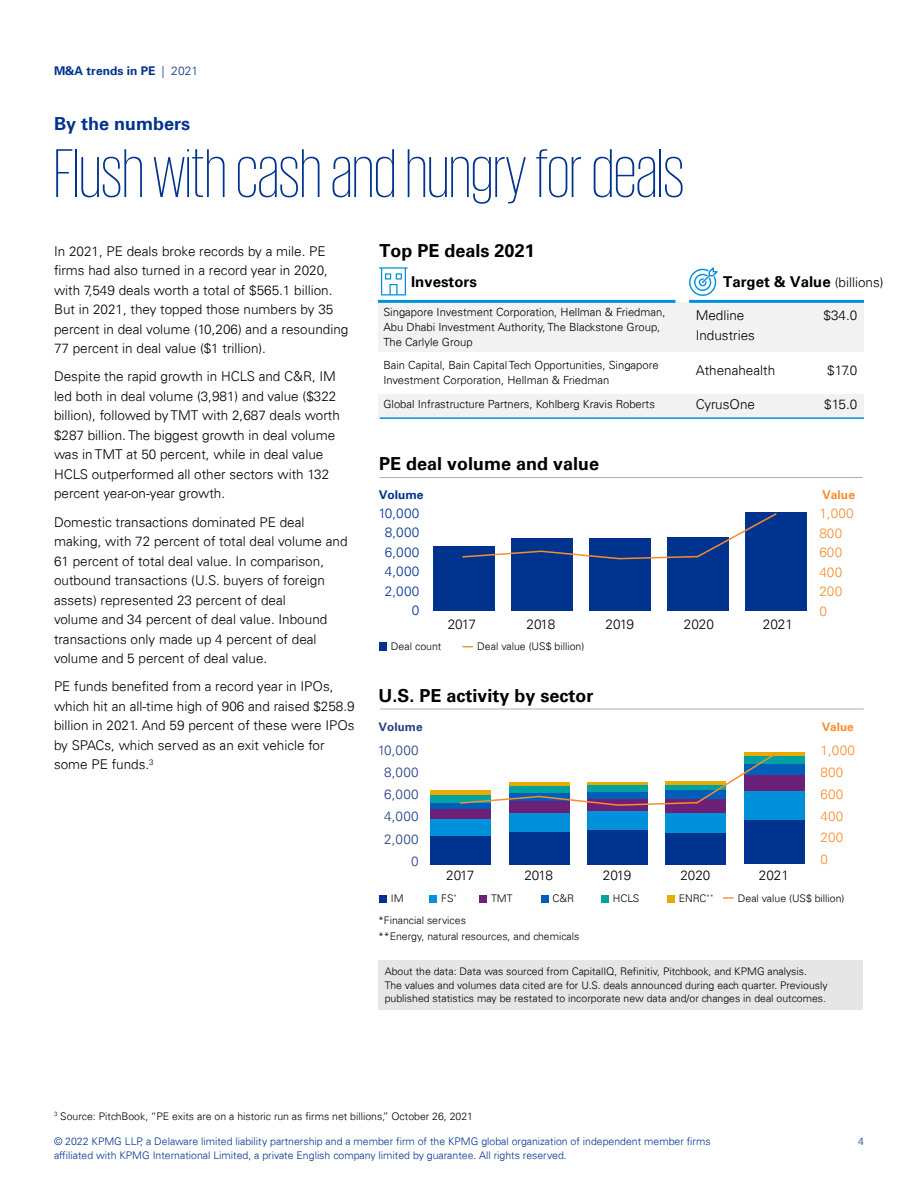
<style>
.page{position:relative;width:918px;height:1188px;background:#fff}
.page>*{position:absolute;margin:0;border:0;box-sizing:border-box;transform-origin:0 0}
.t1{font:200 70.5px "KPMG";color:#00338d}
.t2{font:700 18px "Univers";color:#000}
.t3{font:700 18px "Univers";color:#00338d}
.t4{font:700 15px "Univers";color:#000}
.t5{font:300 13.65px "Univers 45";letter-spacing:.02em;color:#00338d}
.t6{font:300 13.65px "Univers 45";color:#000}
.t7{font:300 13.65px "Univers 45";letter-spacing:.02em;color:#f68d2e}
.t8{font:300 13.5px/19.5px "Univers 45";color:#000}
.t9{font:300 13.5px/22.2px "Univers 45";letter-spacing:.02em;color:#253d85;text-align:justify}
.t10{font:300 13.5px "Univers 45";letter-spacing:.02em;color:#f68d2e}
.t11{font:700 12px "Univers";color:#00338d}
.t12{font:700 12px "Univers";color:#f68d2e}
.t13{font:700 11.85px "Univers";color:#253d85}
.t14{font:700 11.85px "Univers";color:#f68d2e}
.t15{font:300 11.25px/15px "Univers 45";color:#000}
.t16{font:300 10.5px/13.5px "Univers 45";color:#000}
.t17{font:300 10.5px "Univers 45";color:#00338d}
.s1{font-family:"Univers 45";font-weight:300}
.s2{font-family:"Univers 45";font-weight:300;font-size:13.5px}
</style>
<div class="page">
<div style="left:378px;top:303px;width:486px;height:49px;background:#f2f2f2"></div>
<div style="left:378px;top:393px;width:486px;height:24px;background:#f2f2f2"></div>
<hr style="left:378px;top:300px;width:298px;height:3px;background:#0091da">
<hr style="left:380px;top:417px;width:484px;height:2px;background:#0091da">
<hr style="left:689px;top:300px;width:175px;height:3px;background:#0091da">
<svg style="left:689px;top:267px;width:29px;height:29px"></svg>
<svg style="left:379px;top:267px;width:29px;height:28px"></svg>
<hr style="left:380px;top:477px;width:482px;height:1px;background:#b3b3b3">
<hr style="left:380px;top:708px;width:483px;height:1px;background:#b3b3b3">
<div style="left:379px;top:643px;width:8px;height:8px;background:#00338d"></div>
<div style="left:433px;top:546px;width:62px;height:65px;background:#00338d"></div>
<div style="left:511px;top:539px;width:62px;height:72px;background:#00338d"></div>
<div style="left:589px;top:539px;width:62px;height:72px;background:#00338d"></div>
<div style="left:667px;top:538px;width:62px;height:73px;background:#00338d"></div>
<div style="left:745px;top:512px;width:61px;height:99px;background:#00338d"></div>
<svg style="left:462px;top:513px;width:315px;height:47px"></svg>
<div style="left:378px;top:960px;width:485px;height:49px;background:#e6e6e6"></div>
<div style="left:431px;top:791px;width:60px;height:5px;background:#eaaa00"></div>
<div style="left:431px;top:796px;width:60px;height:7px;background:#00a3a1"></div>
<div style="left:431px;top:803px;width:60px;height:6px;background:#005eb8"></div>
<div style="left:431px;top:809px;width:60px;height:11px;background:#6d2077"></div>
<div style="left:431px;top:820px;width:60px;height:16px;background:#0091da"></div>
<div style="left:431px;top:836px;width:60px;height:28px;background:#00338d"></div>
<div style="left:509px;top:801px;width:60px;height:13px;background:#6d2077"></div>
<div style="left:509px;top:814px;width:60px;height:18px;background:#0091da"></div>
<div style="left:509px;top:832px;width:60px;height:32px;background:#00338d"></div>
<div style="left:587px;top:800px;width:60px;height:11px;background:#6d2077"></div>
<div style="left:587px;top:811px;width:60px;height:19px;background:#0091da"></div>
<div style="left:587px;top:830px;width:60px;height:34px;background:#00338d"></div>
<div style="left:666px;top:799px;width:60px;height:14px;background:#6d2077"></div>
<div style="left:666px;top:813px;width:60px;height:20px;background:#0091da"></div>
<div style="left:666px;top:833px;width:60px;height:31px;background:#00338d"></div>
<div style="left:744px;top:752px;width:60px;height:5px;background:#eaaa00"></div>
<div style="left:744px;top:757px;width:60px;height:7px;background:#00a3a1"></div>
<div style="left:744px;top:764px;width:60px;height:11px;background:#005eb8"></div>
<div style="left:744px;top:775px;width:60px;height:16px;background:#6d2077"></div>
<div style="left:744px;top:791px;width:60px;height:30px;background:#0091da"></div>
<div style="left:744px;top:821px;width:60px;height:43px;background:#00338d"></div>
<svg style="left:459px;top:753px;width:319px;height:54px"></svg>
<div style="left:379px;top:895px;width:7px;height:8px;background:#00338d"></div>
<div style="left:479px;top:895px;width:8px;height:8px;background:#6d2077"></div>
<div style="left:601px;top:895px;width:8px;height:8px;background:#00a3a1"></div>
<div style="left:541px;top:895px;width:7px;height:8px;background:#005eb8"></div>
<div style="left:667px;top:895px;width:8px;height:8px;background:#eaaa00"></div>
<div style="left:429px;top:895px;width:8px;height:8px;background:#0091da"></div>
<svg style="left:724px;top:897px;width:9px;height:2px"></svg>
<p class="t11" style="left:54px;top:64px;width:146px">M&amp;A trends in PE <span class="s1">| 2021</span></p>
<h2 class="t3" style="left:54px;top:113px;width:138px">By the numbers</h2>
<h1 class="t1" style="left:54px;top:140px;width:632px">Flush with cash and hungry for deals</h1>
<h2 class="t2" style="left:380px;top:240px;width:157px">Top PE deals 2021</h2>
<p class="t8" style="left:54px;top:241px;width:296px">In 2021, PE deals broke records by a mile. PE firms had also turned in a record year in 2020, with 7,549 deals worth a total of $565.1 billion.<br>But in 2021, they topped those numbers by 35 percent in deal volume (10,206) and a resounding 77 percent in deal value ($1 trillion).</p>
<p class="t8" style="left:54px;top:367px;width:287px">Despite the rapid growth in HCLS and C&amp;R, IM led both in deal volume (3,981) and value ($322 billion), followed by TMT with 2,687 deals worth $287 billion. The biggest growth in deal volume was in TMT at 50 percent, while in deal value HCLS outperformed all other sectors with 132 percent year-on-year growth.</p>
<p class="t8" style="left:54px;top:512px;width:295px">Domestic transactions dominated PE deal making, with 72 percent of total deal volume and 61 percent of total deal value. In comparison, outbound transactions (U.S. buyers of foreign assets) represented 23 percent of deal<br>volume and 34 percent of deal value. Inbound transactions only made up 4 percent of deal volume and 5 percent of deal value.</p>
<p class="t8" style="left:54px;top:677px;width:302px">PE funds benefited from a record year in IPOs, which hit an all-time high of 906 and raised $258.9 billion in 2021. And 59 percent of these were IPOs by SPACs, which served as an exit vehicle for some PE funds.<sup>3</sup></p>
<h2 class="t2" style="left:378px;top:685px;width:217px">U.S. PE activity by sector</h2>
<p class="t4" style="left:411px;top:273px;width:67px">Investors</p>
<p class="t4" style="left:723px;top:273px;width:162px">Target &amp; Value <span class="s2">(billions)</span></p>
<p class="t15" style="left:383px;top:304px;width:284px">Singapore Investment Corporation, Hellman &amp; Friedman,<br>Abu Dhabi Investment Authority, The Blackstone Group,<br>The Carlyle Group</p>
<p class="t15" style="left:383px;top:358px;width:277px">Bain Capital, Bain Capital Tech Opportunities, Singapore<br>Investment Corporation, Hellman &amp; Friedman</p>
<p class="t15" style="left:383px;top:396px;width:273px">Global Infrastructure Partners, Kohlberg Kravis Roberts</p>
<p class="t8" style="left:824px;top:306px;width:35px">$34.0</p>
<p class="t8" style="left:696px;top:306px;width:61px">Medline<br>Industries</p>
<p class="t8" style="left:696px;top:361px;width:81px">Athenahealth</p>
<p class="t8" style="left:696px;top:395px;width:61px">CyrusOne</p>
<p class="t8" style="left:827px;top:361px;width:31px">$17.0</p>
<p class="t8" style="left:824px;top:395px;width:35px">$15.0</p>
<h2 class="t2" style="left:379px;top:453px;width:222px">PE deal volume and value</h2>
<p class="t11" style="left:379px;top:487px;width:46px">Volume</p>
<p class="t12" style="left:822px;top:487px;width:34px">Value</p>
<p class="t5" style="left:378px;top:505px;width:43px">10,000</p>
<p class="t7" style="left:819px;top:505px;width:36px">1,000</p>
<p class="t5" style="left:385px;top:524px;width:36px">8,000</p>
<p class="t7" style="left:819px;top:525px;width:24px">800</p>
<p class="t5" style="left:385px;top:544px;width:36px">6,000</p>
<p class="t7" style="left:819px;top:544px;width:24px">600</p>
<p class="t5" style="left:385px;top:563px;width:36px">4,000</p>
<p class="t7" style="left:819px;top:564px;width:24px">400</p>
<p class="t5" style="left:385px;top:583px;width:36px">2,000</p>
<p class="t7" style="left:819px;top:583px;width:24px">200</p>
<p class="t5" style="left:412px;top:602px;width:9px">0</p>
<p class="t7" style="left:819px;top:603px;width:9px">0</p>
<p class="t6" style="left:448px;top:616px;width:30px">2017</p>
<p class="t6" style="left:527px;top:616px;width:30px">2018</p>
<p class="t6" style="left:606px;top:616px;width:30px">2019</p>
<p class="t6" style="left:684px;top:616px;width:32px">2020</p>
<p class="t6" style="left:763px;top:616px;width:32px">2021</p>
<p class="t16" style="left:391px;top:639px;width:52px">Deal count</p>
<p class="t16" style="left:477px;top:639px;width:109px">Deal value (US$ billion)</p>
<p class="t13" style="left:379px;top:719px;width:45px">Volume</p>
<p class="t14" style="left:822px;top:719px;width:34px">Value</p>
<p class="t9" style="left:378px;top:739px;width:42px">10,000</p>
<p class="t10" style="left:821px;top:742px;width:36px">1,000</p>
<p class="t10" style="left:821px;top:764px;width:24px">800</p>
<p class="t9" style="left:384px;top:761px;width:36px">8,000<br>6,000<br>4,000</p>
<p class="t10" style="left:821px;top:786px;width:24px">600</p>
<p class="t10" style="left:821px;top:808px;width:24px">400</p>
<p class="t9" style="left:384px;top:828px;width:36px">2,000</p>
<p class="t9" style="left:411px;top:850px;width:9px">0</p>
<p class="t8" style="left:446px;top:866px;width:30px">2017</p>
<p class="t8" style="left:524px;top:866px;width:30px">2018</p>
<p class="t8" style="left:603px;top:866px;width:30px">2019</p>
<p class="t8" style="left:680px;top:866px;width:32px">2020</p>
<p class="t8" style="left:759px;top:866px;width:32px">2021</p>
<p class="t10" style="left:821px;top:830px;width:24px">200</p>
<p class="t10" style="left:821px;top:851px;width:9px">0</p>
<p class="t16" style="left:441px;top:892px;width:17px">FS<sup>*</sup></p>
<p class="t16" style="left:738px;top:892px;width:108px">Deal value (US$ billion)</p>
<p class="t16" style="left:391px;top:892px;width:14px">IM</p>
<p class="t16" style="left:491px;top:892px;width:23px">TMT</p>
<p class="t16" style="left:553px;top:892px;width:23px">C&amp;R</p>
<p class="t16" style="left:613px;top:892px;width:28px">HCLS</p>
<p class="t16" style="left:679px;top:892px;width:36px">ENRC<sup>**</sup></p>
<p class="t16" style="left:378px;top:913px;width:203px;line-height:15.6px">*Financial services<br>**Energy, natural resources, and chemicals</p>
<p class="t16" style="left:385px;top:965px;width:444px">About the data: Data was sourced from CapitalIQ, Refinitiv, Pitchbook, and KPMG analysis.<br>The values and volumes data cited are for U.S. deals announced during each quarter. Previously published statistics may be restated to incorporate new data and/or changes in deal outcomes.</p>
<p class="t16" style="left:54px;top:1109px;width:421px"><sup>3</sup> Source: PitchBook, “PE exits are on a historic run as firms net billions,” October 26, 2021</p>
<p class="t17" style="left:54px;top:1135px;width:658px">© 2022 KPMG LLP, a Delaware limited liability partnership and a member firm of the KPMG global organization of independent member firms</p>
<p class="t17" style="left:858px;top:1135px;width:7px">4</p>
<p class="t17" style="left:54px;top:1149px;width:514px">affiliated with KPMG International Limited, a private English company limited by guarantee. All rights reserved.</p>
</div>
